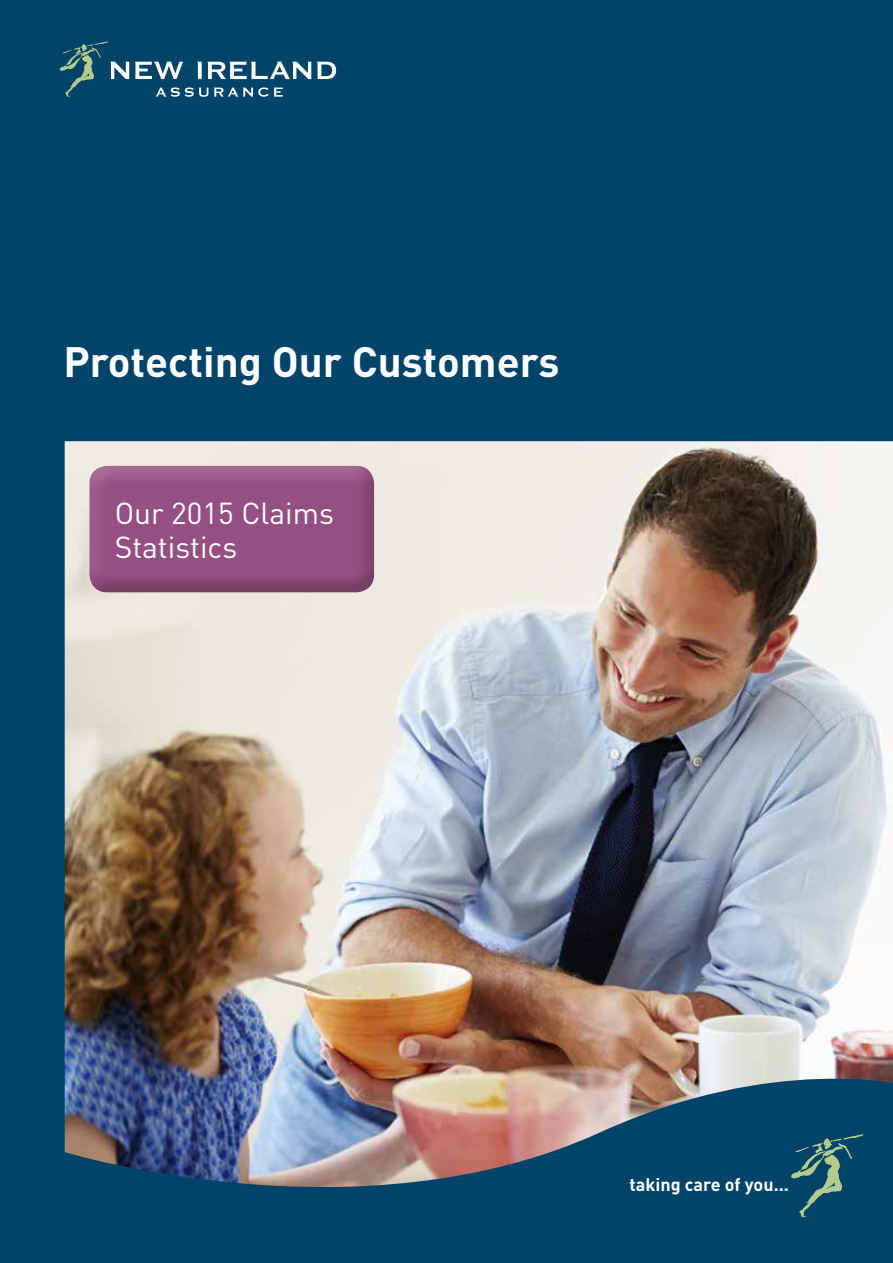
<style>
.page{position:relative;width:893px;height:1263px;background:#fff}
.page>*{position:absolute;margin:0;border:0;box-sizing:border-box;transform-origin:0 0}
.t1{font:700 42px "DIN";color:#fff}
.t2{font:30px/34.2px "DIN";color:#fff}
.t3{font:700 18px "DIN";color:#fff}
</style>
<div class="page">
<img style="left:0;top:0;width:893px;height:1263px">
<svg style="left:60px;top:41px;width:69px;height:56px;background:#235e75"></svg>
<svg style="left:135px;top:62px;width:48px;height:17px"></svg>
<svg style="left:197px;top:62px;width:114px;height:17px"></svg>
<svg style="left:317px;top:62px;width:19px;height:17px"></svg>
<svg style="left:156px;top:87px;width:52px;height:10px"></svg>
<svg style="left:214px;top:87px;width:69px;height:10px"></svg>
<svg style="left:791px;top:1134px;width:72px;height:83px;background:#215d70"></svg>
<div style="left:89px;top:465px;width:288px;height:115px;background:#fff;opacity:.2"></div>
<div style="left:89px;top:468px;width:288px;height:127px;background:#000;opacity:.2"></div>
<h1 class="t1" style="left:64px;top:335px;width:497px">Protecting Our Customers</h1>
<p class="t2" style="left:115px;top:496px;width:221px">Our 2015 Claims<br>Statistics</p>
<p class="t3" style="left:629px;top:1172px;width:161px">taking care of you...</p>
</div>
